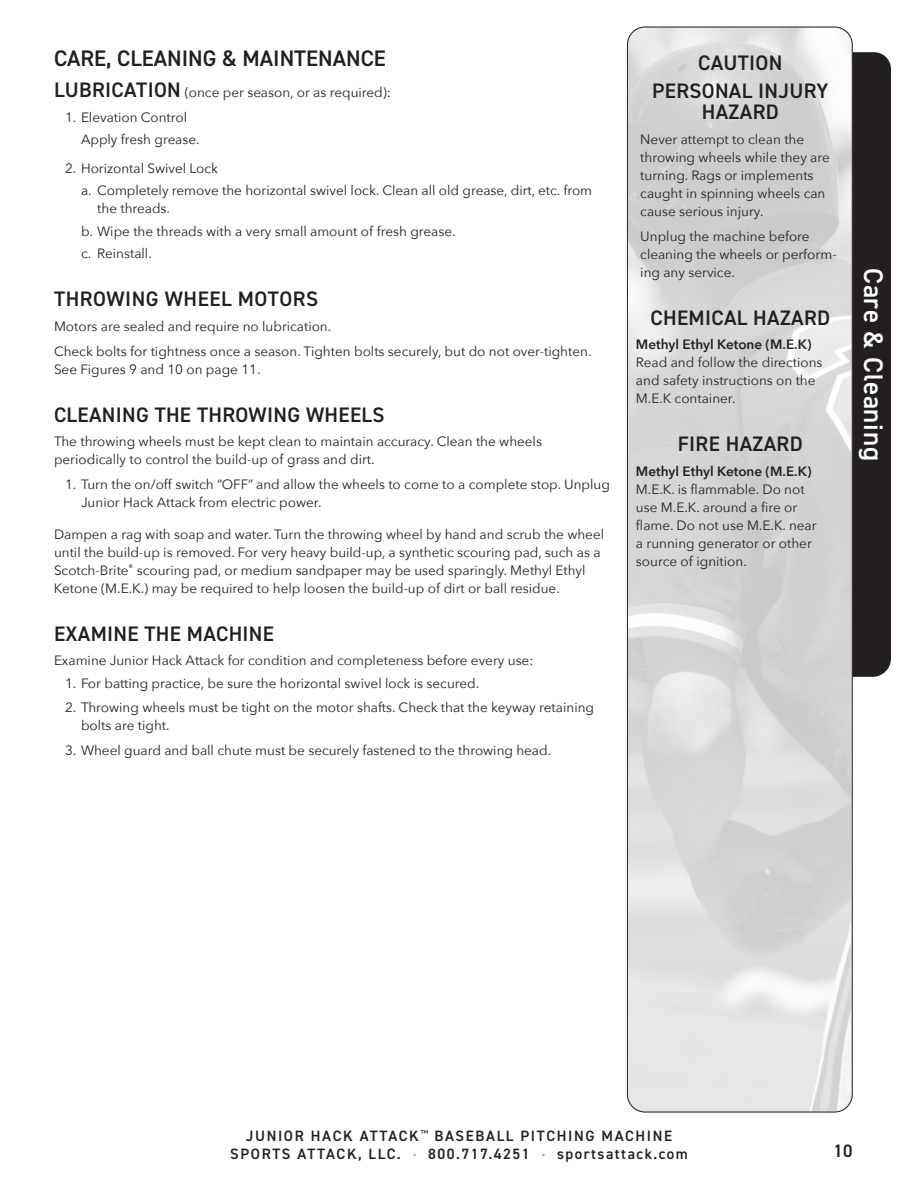
<style>
.page{position:relative;width:918px;height:1188px;background:#fff}
.page>*{position:absolute;margin:0;border:0;box-sizing:border-box;transform-origin:0 0}
.t1{font:600 27px "DIN2014";letter-spacing:.025em;color:#fff}
.t2{font:600 22.5px "DIN2014";color:#231f20}
.t3{font:600 21px/27.8px "DIN2014";letter-spacing:.015em;color:#231f20;text-align:center}
.t4{font:600 18px "DIN2014";color:#231f20}
.t5{font:600 15px/18px "DIN2014";letter-spacing:.11em;color:#231f20;text-align:center}
.t6{font:13.5px/18px "Avenir Next";color:#231f20}
.t7{font:600 13.5px "Avenir Next";color:#231f20}
.s1{font-family:"DIN2014";font-weight:600;font-size:21px}
.s2{font-size:12px;color:#a8a9ad}
</style>
<div class="page">
<div style="left:853px;top:52px;width:38px;height:625px;background:#231f20"></div>
<svg style="left:627px;top:26px;width:226px;height:1087px;background:#d9d9d9"></svg>
<div style="left:627px;top:27px;width:226px;height:1085px;border:1px solid #231f20;border-radius:18px"></div>
<h2 class="t2" style="left:54px;top:43px;width:333px">CARE, CLEANING &amp; MAINTENANCE</h2>
<p class="t6" style="left:54px;top:83px;width:338px"><span class="s1">LUBRICATION</span> (once per season, or as required):</p>
<p class="t6" style="left:81px;top:106px;width:120px;line-height:22.4px;text-indent:-16px">1. Elevation Control<br>Apply fresh grease.</p>
<p class="t6" style="left:81px;top:157px;width:513px;line-height:22.4px;text-indent:-16px">2. Horizontal Swivel Lock<br>a. Completely remove the horizontal swivel lock. Clean all old grease, dirt, etc. from</p>
<p class="t6" style="left:81px;top:197px;width:376px;line-height:22.4px;text-indent:16px">the threads.<br>b. Wipe the threads with a very small amount of fresh grease. c. Reinstall.</p>
<h3 class="t3" style="left:54px;top:285px;width:266px">THROWING WHEEL MOTORS</h3>
<p class="t6" style="left:54px;top:313px;width:539px;line-height:24.8px">Motors are sealed and require no lubrication.<br>Check bolts for tightness once a season. Tighten bolts securely, but do not over-tighten.</p>
<p class="t6" style="left:54px;top:359px;width:208px">See Figures 9 and 10 on page 11.</p>
<h3 class="t3" style="left:54px;top:400px;width:332px">CLEANING THE THROWING WHEELS</h3>
<p class="t6" style="left:54px;top:432px;width:490px">The throwing wheels must be kept clean to maintain accuracy. Clean the wheels periodically to control the build-up of grass and dirt.</p>
<p class="t6" style="left:81px;top:475px;width:530px;text-indent:-16px">1. Turn the on/off switch “OFF” and allow the wheels to come to a complete stop. Unplug<br>Junior Hack Attack from electric power.</p>
<p class="t6" style="left:54px;top:524px;width:552px">Dampen a rag with soap and water. Turn the throwing wheel by hand and scrub the wheel until the build-up is removed. For very heavy build-up, a synthetic scouring pad, such as a Scotch-Brite<sup>®</sup> scouring pad, or medium sandpaper may be used sparingly. Methyl Ethyl Ketone (M.E.K.) may be required to help loosen the build-up of dirt or ball residue.</p>
<h3 class="t3" style="left:54px;top:619px;width:222px">EXAMINE THE MACHINE</h3>
<p class="t6" style="left:54px;top:651px;width:481px">Examine Junior Hack Attack for condition and completeness before every use:</p>
<p class="t6" style="left:65px;top:673px;width:416px">1. For batting practice, be sure the horizontal swivel lock is secured.</p>
<p class="t6" style="left:81px;top:698px;width:515px;text-indent:-16px">2. Throwing wheels must be tight on the motor shafts. Check that the keyway retaining bolts are tight.</p>
<p class="t6" style="left:65px;top:740px;width:488px">3. Wheel guard and ball chute must be securely fastened to the throwing head.</p>
<h3 class="t3" style="left:652px;top:49px;width:178px">CAUTION<br>PERSONAL INJURY</h3>
<h3 class="t3" style="left:702px;top:98px;width:78px">HAZARD</h3>
<p class="t6" style="left:640px;top:130px;width:191px">Never attempt to clean the throwing wheels while they are turning. Rags or implements caught in spinning wheels can cause serious injury.</p>
<p class="t6" style="left:640px;top:226px;width:198px">Unplug the machine before cleaning the wheels or perform&shy;ing any service.</p>
<h3 class="t3" style="left:651px;top:303px;width:181px">CHEMICAL HAZARD</h3>
<p class="t7" style="left:636px;top:333px;width:177px">Methyl Ethyl Ketone (M.E.K)</p>
<p class="t6" style="left:636px;top:353px;width:188px">Read and follow the directions and safety instructions on the<br>M.E.K container.</p>
<h3 class="t3" style="left:678px;top:430px;width:126px">FIRE HAZARD</h3>
<p class="t7" style="left:636px;top:460px;width:177px">Methyl Ethyl Ketone (M.E.K)</p>
<p class="t6" style="left:636px;top:480px;width:182px">M.E.K. is flammable. Do not use M.E.K. around a fire or flame. Do not use M.E.K. near a running generator or other source of ignition.</p>
<h1 class="t1" style="left:891px;top:268px;width:194px;rotate:90deg">Care &amp; Cleaning</h1>
<p class="t5" style="left:230px;top:1127px;width:459px">JUNIOR HACK ATTACK<sup>™</sup> BASEBALL PITCHING MACHINE<br>SPORTS ATTACK, LLC. <span class="s2">•</span> 800.717.4251 <span class="s2">•</span> sportsattack.com</p>
<h3 class="t4" style="left:834px;top:1139px;width:21px">10</h3>
</div>
